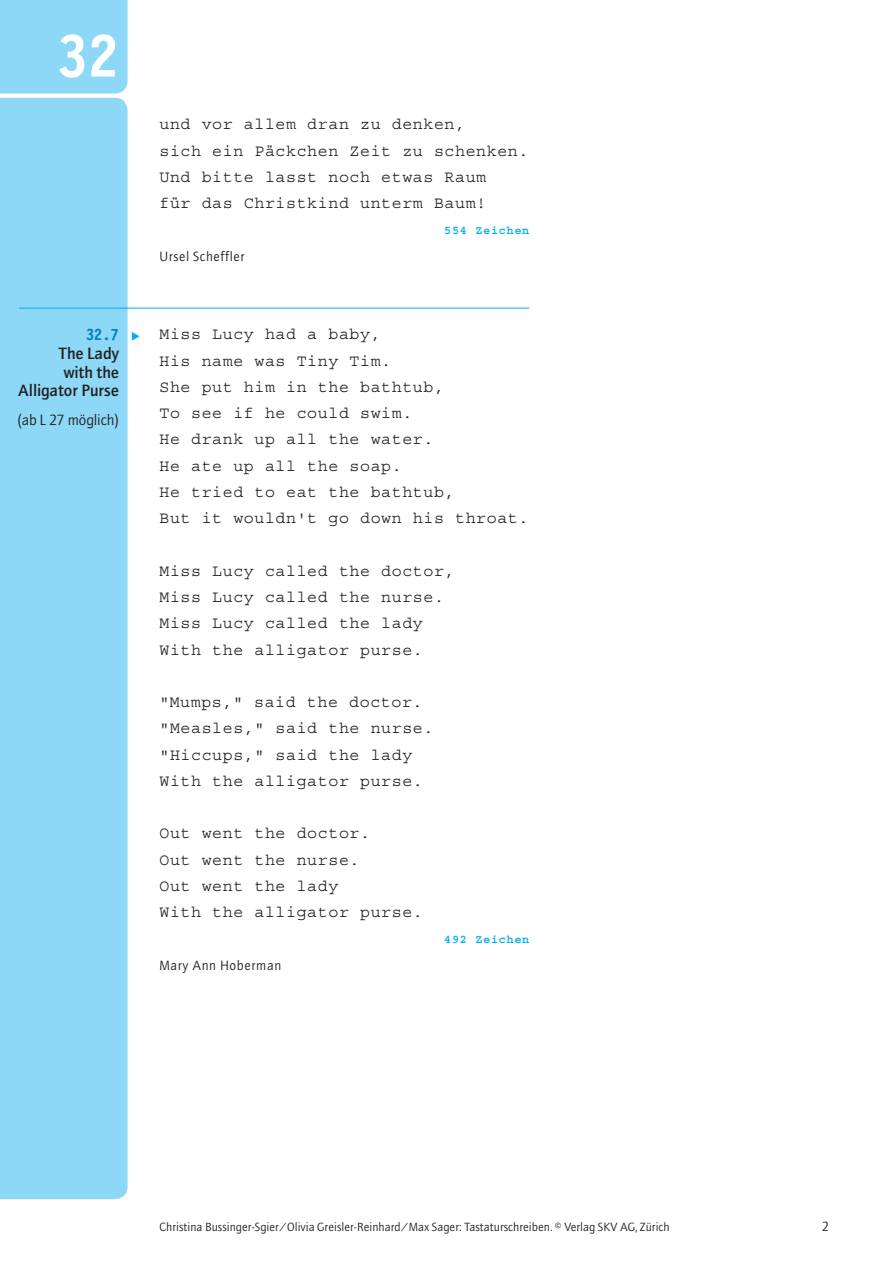
<style>
.page{position:relative;width:893px;height:1263px;background:#fff}
.page>*{position:absolute;margin:0;border:0;box-sizing:border-box;transform-origin:0 0}
.t1{font:700 61.5px "Letter Gothic 12 Pitch BT";color:#fff}
.t2{font:16.5px/26.2px "Courier Std";letter-spacing:.04em;color:#231f20}
.t3{font:500 16.5px/18.8px "AT Quay Sans";letter-spacing:-.01em;color:#231f20;text-align:right}
.t4{font:700 16.5px "Letter Gothic 12 Pitch BT";color:#0083b6}
.t5{font:15px "AT Quay Sans";letter-spacing:-.015em;color:#231f20}
.t6{font:13.5px "AT Quay Sans";letter-spacing:.04em;color:#231f20}
.t7{font:12px "AT Quay Sans";color:#231f20}
.t8{font:700 12px "Courier Std";letter-spacing:.05em;color:#00aeef}
.s1{color:#00aeef}
</style>
<div class="page">
<div style="left:0;top:98px;width:128px;height:1101px;background:#8dd7f7"></div>
<div style="left:0;top:0;width:128px;height:94px;background:#8dd7f7"></div>
<hr style="left:19px;top:308px;width:510px;height:1px;background:#00aeef">
<h1 class="t1" style="left:58px;top:22px;width:63px">32</h1>
<p class="t2" style="left:159px;top:111px;width:370px">und vor allem dran zu denken,<br>sich ein Päckchen Zeit zu schenken.<br>Und bitte lasst noch etwas Raum<br>für das Christkind unterm Baum!</p>
<p class="t8" style="left:444px;top:224px;width:87px">554 Zeichen</p>
<p class="t6" style="left:159px;top:248px;width:87px">Ursel Scheffler</p>
<p class="t4" style="left:86px;top:325px;width:56px">32.7 <span class="s1">◆</span></p>
<p class="t3" style="left:18px;top:344px;width:103px">The Lady<br>with the<br>Alligator Purse</p>
<p class="t5" style="left:17px;top:411px;width:103px">(ab L 27 möglich)</p>
<p class="t2" style="left:159px;top:321px;width:370px">Miss Lucy had a baby,<br>His name was Tiny Tim.<br>She put him in the bathtub,<br>To see if he could swim.<br>He drank up all the water.<br>He ate up all the soap.<br>He tried to eat the bathtub,<br>But it wouldn't go down his throat.</p>
<p class="t2" style="left:159px;top:558px;width:297px">Miss Lucy called the doctor,<br>Miss Lucy called the nurse.<br>Miss Lucy called the lady<br>With the alligator purse.</p>
<p class="t2" style="left:159px;top:689px;width:275px">"Mumps," said the doctor. "Measles," said the nurse. "Hiccups," said the lady<br>With the alligator purse.</p>
<p class="t2" style="left:159px;top:820px;width:265px">Out went the doctor.<br>Out went the nurse.<br>Out went the lady<br>With the alligator purse.</p>
<p class="t8" style="left:444px;top:933px;width:87px">492 Zeichen</p>
<p class="t6" style="left:159px;top:957px;width:123px">Mary Ann Hoberman</p>
<p class="t7" style="left:159px;top:1220px;width:512px">Christina Bussinger-Sgier/Olivia Greisler-Reinhard/Max Sager: Tastaturschreiben. © Verlag SKV AG, Zürich</p>
<p class="t6" style="left:822px;top:1218px;width:9px">2</p>
</div>
